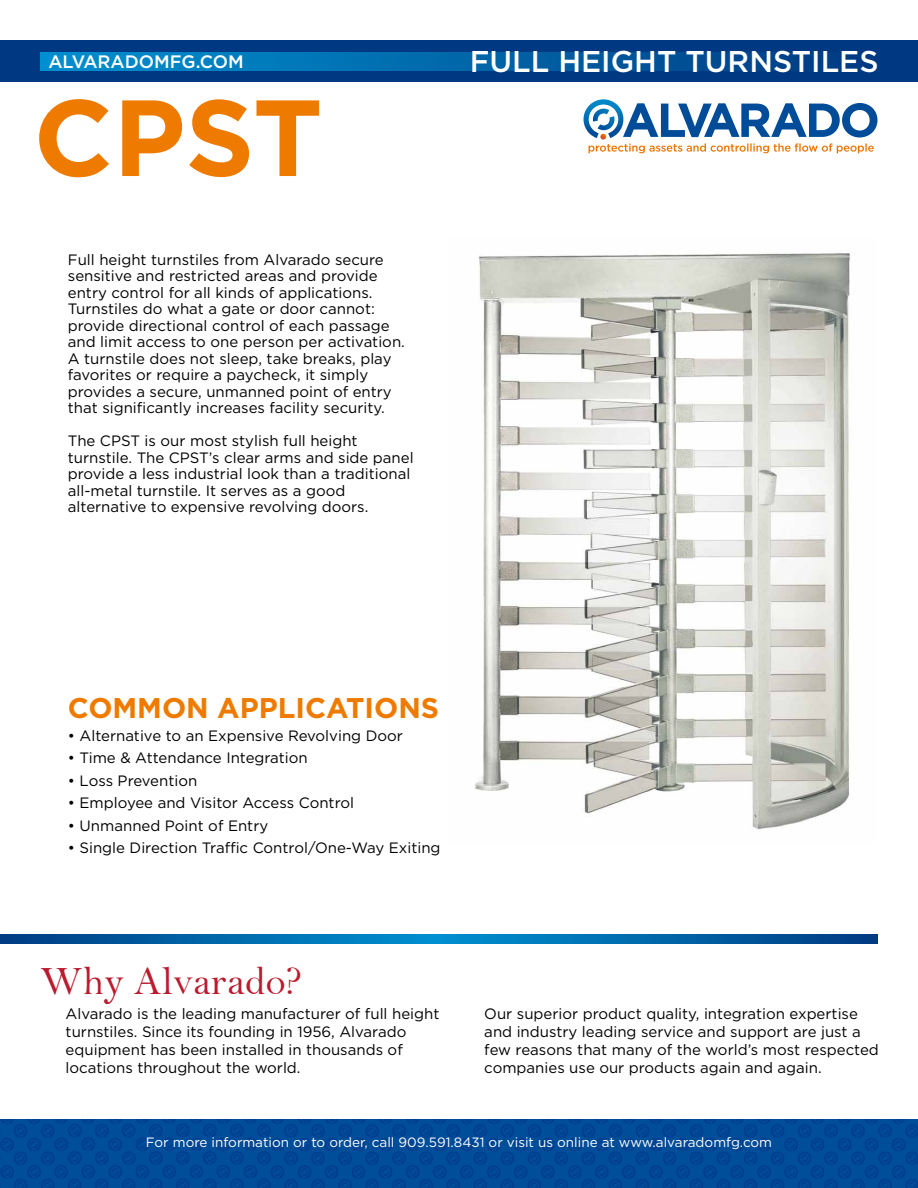
<style>
.page{position:relative;width:918px;height:1188px;background:#fff}
.page>*{position:absolute;margin:0;border:0;box-sizing:border-box;transform-origin:0 0}
.t1{font:700 108px "Gotham";color:#ee7b00}
.t2{font:40.5px "Bell";color:#ba1b2f}
.t3{font:500 30px "Gotham";color:#fff}
.t4{font:700 28.5px "Gotham";color:#ee7b00}
.t5{font:500 18px "Gotham";color:#fff}
.t6{font:15px/16.5px "Gotham";color:#000}
.t7{font:13.5px "Gotham";color:#fff}
</style>
<div class="page">
<svg style="left:0;top:935px;width:878px;height:8px;background:#0066a9"></svg>
<div style="left:0;top:40px;width:918px;height:42px;background:#003882"></div>
<div style="left:40px;top:52px;width:837px;height:18px;background:linear-gradient(to right,#0092d1,#003a81)"></div>
<img style="left:0;top:1119px;width:918px;height:69px">
<img style="left:475px;top:253px;width:375px;height:577px">
<svg style="left:584px;top:99px;width:293px;height:54px"></svg>
<p class="t5" style="left:48px;top:49px;width:197px">ALVARADOMFG.COM</p>
<h3 class="t3" style="left:470px;top:42px;width:410px">FULL HEIGHT TURNSTILES</h3>
<h1 class="t1" style="left:33px;top:66px;width:147px">CPST</h1>
<p class="t6" style="left:68px;top:251px;width:339px">Full height turnstiles from Alvarado secure sensitive and restricted areas and provide entry control for all kinds of applications.<br>Turnstiles do what a gate or door cannot: provide directional control of each passage and limit access to one person per activation.<br>A turnstile does not sleep, take breaks, play favorites or require a paycheck, it simply provides a secure, unmanned point of entry that significantly increases facility security.</p>
<p class="t6" style="left:68px;top:432px;width:347px">The CPST is our most stylish full height turnstile. The CPST’s clear arms and side panel provide a less industrial look than a traditional all-metal turnstile. It serves as a good alternative to expensive revolving doors.</p>
<h3 class="t4" style="left:68px;top:689px;width:373px">COMMON APPLICATIONS</h3>
<p class="t6" style="left:68px;top:727px;width:337px">• Alternative to an Expensive Revolving Door</p>
<p class="t6" style="left:68px;top:749px;width:241px">• Time &amp; Attendance Integration</p>
<p class="t6" style="left:68px;top:772px;width:131px">• Loss Prevention</p>
<p class="t6" style="left:68px;top:794px;width:288px">• Employee and Visitor Access Control</p>
<p class="t6" style="left:68px;top:817px;width:202px">• Unmanned Point of Entry</p>
<p class="t6" style="left:68px;top:839px;width:374px">• Single Direction Traffic Control/One-Way Exiting</p>
<h2 class="t2" style="left:41px;top:957px;width:264px">Why Alvarado?</h2>
<p class="t6" style="left:66px;top:1005px;width:375px;line-height:18px">Alvarado is the leading manufacturer of full height turnstiles. Since its founding in 1956, Alvarado equipment has been installed in thousands of locations throughout the world.</p>
<p class="t6" style="left:484px;top:1005px;width:396px;line-height:18px">Our superior product quality, integration expertise and industry leading service and support are just a few reasons that many of the world’s most respected companies use our products again and again.</p>
<p class="t7" style="left:146px;top:1134px;width:628px">For more information or to order, call 909.591.8431 or visit us online at www.alvaradomfg.com</p>
</div>
